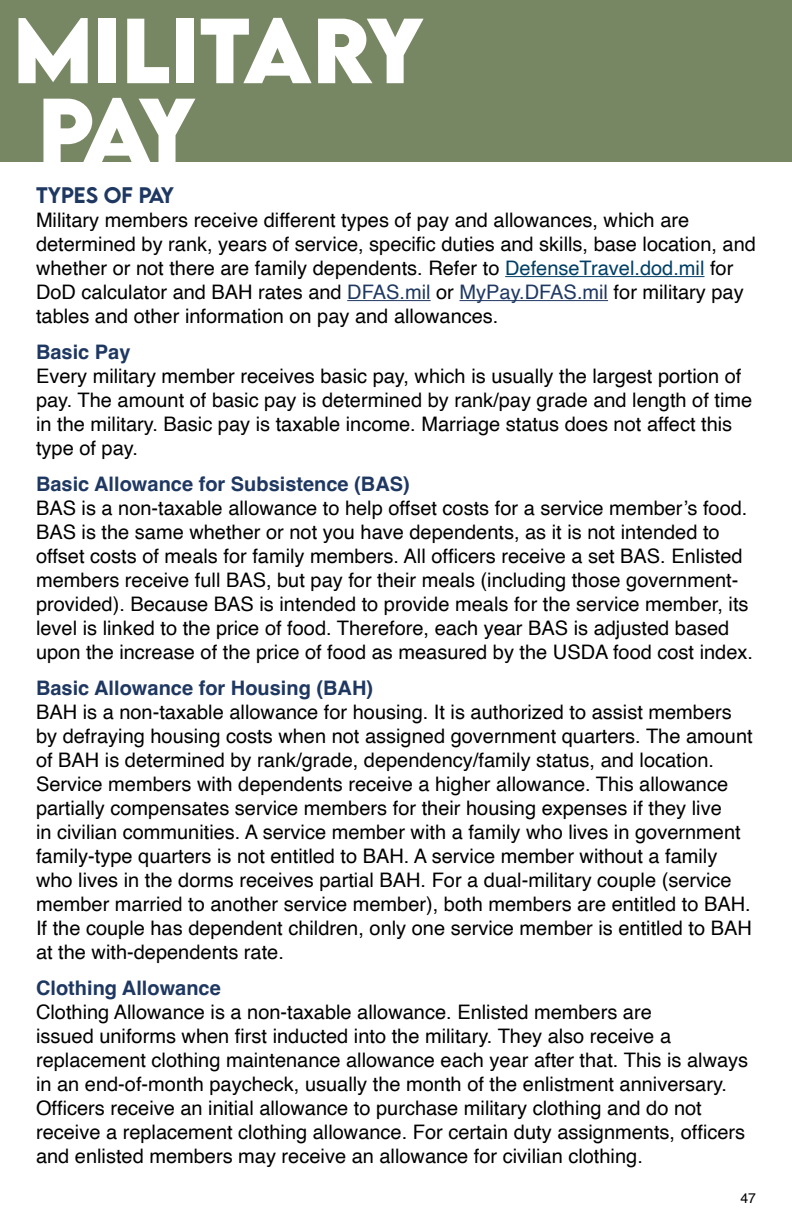
<style>
.page{position:relative;width:792px;height:1224px;background:#fff}
.page>*{position:absolute;margin:0;border:0;box-sizing:border-box;transform-origin:0 0}
.t1{font:700 82px/80px "LEMONMILK";color:#fff}
.t2{font:20px/24px "Helvetica";color:#000}
.t3{font:700 20px "Helvetica";color:#1f3862}
.t4{font:500 20px "LEMONMILK";color:#1f3862}
.t5{font:14px "Helvetica";color:#000}
.s1{color:#003f65}
.s2{color:#1f3862}
</style>
<div class="page">
<div style="left:0;top:0;width:792px;height:162px;background:#778764"></div>
<hr style="left:505px;top:276px;width:200px;height:1px;background:#003f65">
<hr style="left:347px;top:300px;width:84px;height:1px;background:#1f3862">
<hr style="left:460px;top:300px;width:148px;height:1px;background:#1f3862">
<h1 class="t1" style="left:38px;top:11px;width:388px;text-indent:-25px">MILITARY<br>PAY</h1>
<p class="t4" style="left:36px;top:182px;width:140px">TYPES OF PAY</p>
<p class="t2" style="left:36px;top:209px;width:721px">Military members receive different types of pay and allowances, which are determined by rank, years of service, specific duties and skills, base location, and whether or not there are family dependents. Refer to <span class="s1">DefenseTravel.dod.mil</span> for DoD calculator and BAH rates and <span class="s2">DFAS.mil</span> or <span class="s2">MyPay.DFAS.mil</span> for military pay tables and other information on pay and allowances.</p>
<p class="t3" style="left:36px;top:340px;width:96px">Basic Pay</p>
<p class="t2" style="left:36px;top:365px;width:718px">Every military member receives basic pay, which is usually the largest portion of pay. The amount of basic pay is determined by rank/pay grade and length of time in the military. Basic pay is taxable income. Marriage status does not affect this type of pay.</p>
<p class="t3" style="left:36px;top:472px;width:375px">Basic Allowance for Subsistence (BAS)</p>
<p class="t2" style="left:36px;top:497px;width:719px">BAS is a non-taxable allowance to help offset costs for a service member’s food.<br>BAS is the same whether or not you have dependents, as it is not intended to offset costs of meals for family members. All officers receive a set BAS. Enlisted members receive full BAS, but pay for their meals (including those government&shy;provided). Because BAS is intended to provide meals for the service member, its level is linked to the price of food. Therefore, each year BAS is adjusted based upon the increase of the price of food as measured by the USDA food cost index.</p>
<p class="t3" style="left:36px;top:676px;width:339px">Basic Allowance for Housing (BAH)</p>
<p class="t2" style="left:36px;top:701px;width:718px">BAH is a non-taxable allowance for housing. It is authorized to assist members by defraying housing costs when not assigned government quarters. The amount of BAH is determined by rank/grade, dependency/family status, and location.<br>Service members with dependents receive a higher allowance. This allowance partially compensates service members for their housing expenses if they live<br>in civilian communities. A service member with a family who lives in government family-type quarters is not entitled to BAH. A service member without a family who lives in the dorms receives partial BAH. For a dual-military couple (service member married to another service member), both members are entitled to BAH.<br>If the couple has dependent children, only one service member is entitled to BAH at the with-dependents rate.</p>
<p class="t3" style="left:36px;top:976px;width:186px">Clothing Allowance</p>
<p class="t2" style="left:36px;top:1001px;width:714px">Clothing Allowance is a non-taxable allowance. Enlisted members are<br>issued uniforms when first inducted into the military. They also receive a replacement clothing maintenance allowance each year after that. This is always in an end-of-month paycheck, usually the month of the enlistment anniversary.<br>Officers receive an initial allowance to purchase military clothing and do not receive a replacement clothing allowance. For certain duty assignments, officers and enlisted members may receive an allowance for civilian clothing.</p>
<p class="t5" style="left:740px;top:1187px;width:17px">47</p>
</div>
